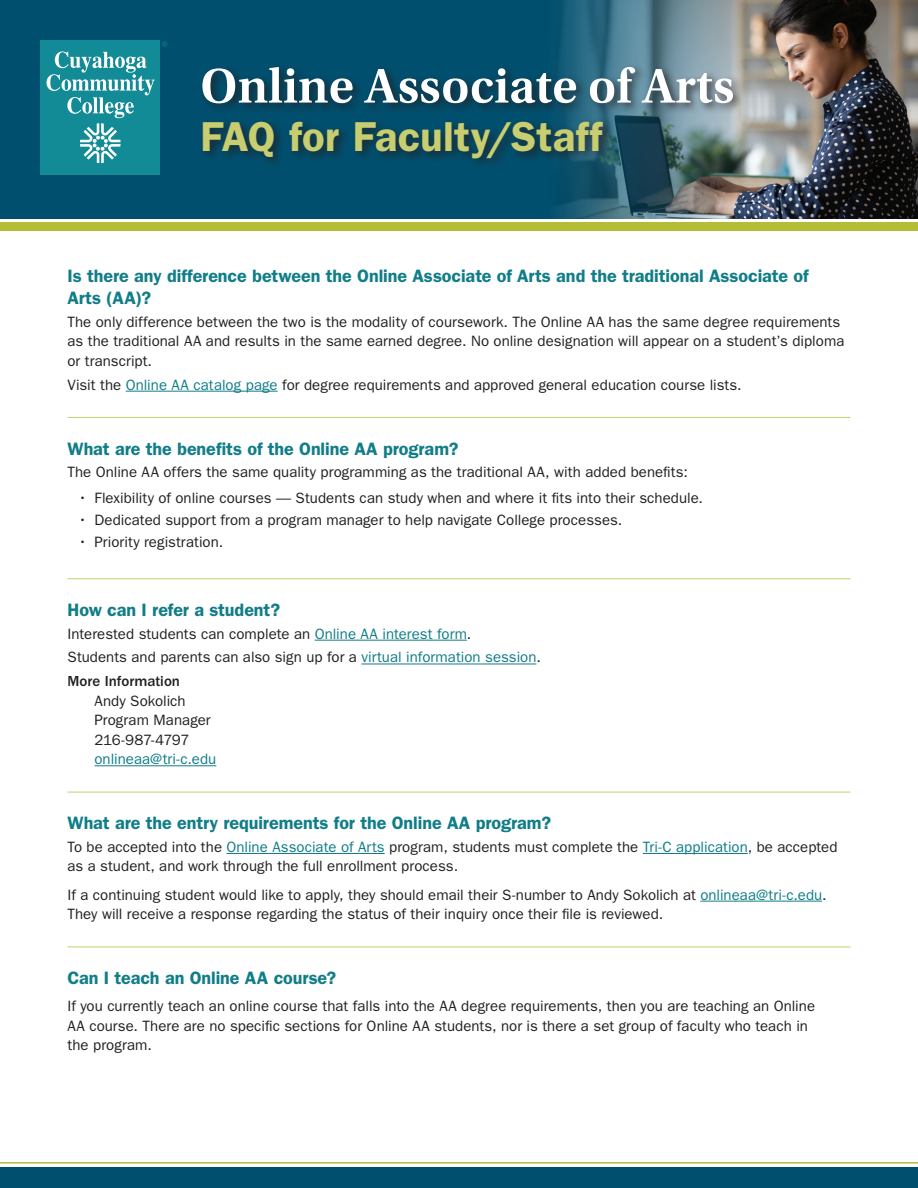
<style>
.page{position:relative;width:918px;height:1188px;background:#fff}
.page>*{position:absolute;margin:0;border:0;box-sizing:border-box;transform-origin:0 0}
.t1{font:600 51px "Utopia Std";color:#fff}
.Title_H2{font:600 42px "ITC Franklin Gothic Std";letter-spacing:.005em;color:#c8cd6f}
.Subtitle{font:600 18px "ITC Franklin Gothic Std";letter-spacing:-.005em;color:#107d88}
.Subtitle_-_No_Rule_A{font:600 18px/21.8px "ITC Franklin Gothic Std";letter-spacing:-.005em;color:#107d88}
.Body{font:15px/19.5px "ITC Franklin Gothic Std";letter-spacing:.005em;color:#231f20}
.Body-2{font:15px "ITC Franklin Gothic Std";letter-spacing:.005em;color:#107d88}
.Body-3{font:500 15px "ITC Franklin Gothic Std";color:#231f20}
.Body-4{font:15px "ITC Franklin Gothic Std";letter-spacing:-.025em;color:#231f20}
.s1{color:#107d88}
</style>
<div class="page">
<div style="left:0;top:222px;width:918px;height:8px;background:#b3bd35"></div>
<div style="left:0;top:0;width:918px;height:219px;background:#014f6e"></div>
<div style="left:40px;top:40px;width:120px;height:135px;background:#138b96"></div>
<svg style="left:47px;top:51px;width:108px;height:112px"></svg>
<svg style="left:162px;top:41px;width:5px;height:6px"></svg>
<img style="left:559px;top:0;width:359px;height:219px">
<div style="left:199px;top:63px;width:546px;height:107px;background:#231f20;opacity:.75"></div>
<hr style="left:126px;top:391px;width:152px;height:1px;background:#107d88">
<hr style="left:68px;top:417px;width:782px;height:1px;background:#c8cd6f">
<hr style="left:68px;top:578px;width:782px;height:1px;background:#c8cd6f">
<hr style="left:315px;top:640px;width:152px;height:1px;background:#107d88">
<hr style="left:361px;top:664px;width:175px;height:1px;background:#107d88">
<hr style="left:94px;top:765px;width:122px;height:1px;background:#107d88">
<hr style="left:68px;top:792px;width:782px;height:1px;background:#c8cd6f">
<hr style="left:227px;top:853px;width:158px;height:1px;background:#107d88">
<hr style="left:643px;top:853px;width:105px;height:1px;background:#107d88">
<hr style="left:700px;top:901px;width:122px;height:1px;background:#107d88">
<hr style="left:68px;top:946px;width:782px;height:1px;background:#c8cd6f">
<div style="left:0;top:1168px;width:918px;height:20px;background:#014f6e"></div>
<hr style="left:0;top:1162px;width:918px;height:2px;background:#b3bd35">
<h1 class="t1" style="left:200px;top:57px;width:536px">Online Associate of Arts</h1>
<h2 class="Title_H2" style="left:200px;top:111px;width:403px">FAQ for Faculty/Staff</h2>
<h1 class="Subtitle_-_No_Rule_A" style="left:68px;top:265px;width:743px">Is there any difference between the Online Associate of Arts and the traditional Associate of<br>Arts (AA)?</h1>
<p class="Body" style="left:68px;top:312px;width:778px">The only difference between the two is the modality of coursework. The Online AA has the same degree requirements as the traditional AA and results in the same earned degree. No online designation will appear on a student’s diploma or transcript.</p>
<p class="Body" style="left:68px;top:375px;width:676px">Visit the <span class="s1">Online AA catalog page</span> for degree requirements and approved general education course lists.</p>
<h1 class="Subtitle" style="left:68px;top:438px;width:393px">What are the benefits of the Online AA program?</h1>
<p class="Body" style="left:68px;top:463px;width:622px">The Online AA offers the same quality programming as the traditional AA, with added benefits:</p>
<p class="Body" style="left:78px;top:489px;width:626px">• Flexibility of online courses — Students can study when and where it fits into their schedule.</p>
<p class="Body" style="left:78px;top:510px;width:546px">• Dedicated support from a program manager to help navigate College processes.</p>
<p class="Body" style="left:78px;top:532px;width:146px">• Priority registration.</p>
<h1 class="Subtitle" style="left:68px;top:599px;width:214px">How can I refer a student?</h1>
<p class="Body" style="left:68px;top:624px;width:405px">Interested students can complete an <span class="s1">Online AA interest form</span>.</p>
<p class="Body" style="left:68px;top:648px;width:475px">Students and parents can also sign up for a <span class="s1">virtual information session</span>.</p>
<p class="Body-3" style="left:68px;top:673px;width:114px">More Information</p>
<p class="Body" style="left:94px;top:691px;width:93px">Andy Sokolich</p>
<p class="Body" style="left:94px;top:711px;width:118px">Program Manager</p>
<p class="Body-4" style="left:94px;top:731px;width:96px">216-987-4797</p>
<p class="Body-2" style="left:94px;top:751px;width:123px">onlineaa@tri-c.edu</p>
<h1 class="Subtitle" style="left:68px;top:812px;width:485px">What are the entry requirements for the Online AA program?</h1>
<p class="Body" style="left:68px;top:837px;width:772px">To be accepted into the <span class="s1">Online Associate of Arts</span> program, students must complete the <span class="s1">Tri-C application</span>, be accepted as a student, and work through the full enrollment process.</p>
<p class="Body" style="left:68px;top:885px;width:761px">If a continuing student would like to apply, they should email their S-number to Andy Sokolich at <span class="s1">onlineaa@tri-c.edu</span>.<br>They will receive a response regarding the status of their inquiry once their file is reviewed.</p>
<h1 class="Subtitle" style="left:68px;top:967px;width:270px">Can I teach an Online AA course?</h1>
<p class="Body" style="left:68px;top:996px;width:749px">If you currently teach an online course that falls into the AA degree requirements, then you are teaching an Online<br>AA course. There are no specific sections for Online AA students, nor is there a set group of faculty who teach in the program.</p>
</div>
